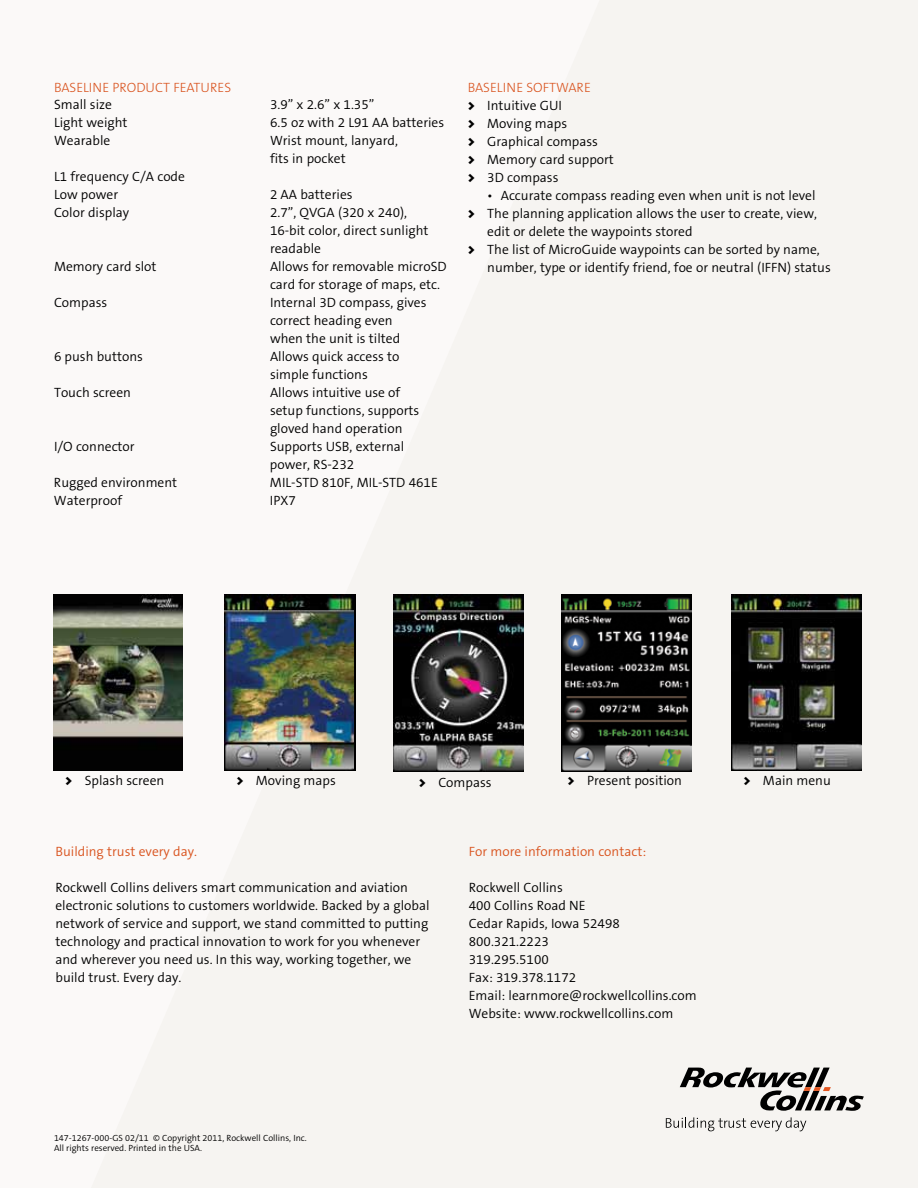
<style>
.page{position:relative;width:918px;height:1188px;background:#f6f4f1}
.page>*{position:absolute;margin:0;border:0;box-sizing:border-box;transform-origin:0 0}
.t1{font:300 13.5px/18px "The Sans B4";color:#000}
.t2{font:300 13.5px "The Sans B4";color:#d9531e}
.t3{font:300 13.5px "The Sans B3";color:#d9531e}
.t4{font:300 9px/10.8px "The Sans B4";color:#000}
.s1{font-family:"The Sans B9";font-weight:900}
</style>
<div class="page">
<svg style="left:666px;top:1117px;width:140px;height:14px"></svg>
<svg style="left:680px;top:1068px;width:184px;height:43px"></svg>
<img style="left:224px;top:594px;width:130px;height:176px">
<img style="left:394px;top:595px;width:129px;height:176px">
<img style="left:731px;top:594px;width:130px;height:176px">
<img style="left:562px;top:595px;width:129px;height:176px">
<img style="left:53px;top:594px;width:130px;height:176px">
<p class="t3" style="left:54px;top:78px;width:177px">BASELINE PRODUCT FEATURES</p>
<p class="t1" style="left:54px;top:96px;width:60px">Small size</p>
<p class="t1" style="left:270px;top:96px;width:106px">3.9” x 2.6” x 1.35”</p>
<p class="t1" style="left:54px;top:114px;width:75px">Light weight</p>
<p class="t1" style="left:270px;top:114px;width:176px">6.5 oz with 2 L91 AA batteries</p>
<p class="t1" style="left:54px;top:132px;width:58px">Wearable</p>
<p class="t1" style="left:270px;top:132px;width:129px">Wrist mount, lanyard, fits in pocket</p>
<p class="t1" style="left:54px;top:168px;width:132px">L1 frequency C/A code<br>Low power</p>
<p class="t1" style="left:270px;top:186px;width:84px">2 AA batteries</p>
<p class="t1" style="left:54px;top:204px;width:77px">Color display</p>
<p class="t1" style="left:270px;top:204px;width:160px">2.7”, QVGA (320 x 240),<br>16-bit color, direct sunlight readable</p>
<p class="t1" style="left:54px;top:258px;width:104px">Memory card slot</p>
<p class="t1" style="left:270px;top:258px;width:178px">Allows for removable microSD card for storage of maps, etc.</p>
<p class="t1" style="left:54px;top:294px;width:55px">Compass</p>
<p class="t1" style="left:270px;top:294px;width:158px">Internal 3D compass, gives correct heading even when the unit is tilted</p>
<p class="t1" style="left:54px;top:348px;width:90px">6 push buttons</p>
<p class="t1" style="left:270px;top:348px;width:131px">Allows quick access to simple functions</p>
<p class="t1" style="left:54px;top:384px;width:79px">Touch screen</p>
<p class="t1" style="left:270px;top:384px;width:151px">Allows intuitive use of setup functions, supports gloved hand operation</p>
<p class="t1" style="left:54px;top:438px;width:82px">I/O connector</p>
<p class="t1" style="left:270px;top:438px;width:136px">Supports USB, external power, RS-232</p>
<p class="t1" style="left:54px;top:474px;width:125px">Rugged environment</p>
<p class="t1" style="left:270px;top:474px;width:169px">MIL-STD 810F, MIL-STD 461E</p>
<p class="t1" style="left:54px;top:492px;width:70px">Waterproof</p>
<p class="t1" style="left:270px;top:492px;width:27px">IPX7</p>
<p class="t3" style="left:468px;top:78px;width:125px">BASELINE SOFTWARE</p>
<p class="t1" style="left:468px;top:96px;width:148px"><span class="s1">&gt;</span> Intuitive GUI<br><span class="s1">&gt;</span> Moving maps<br><span class="s1">&gt;</span> Graphical compass<br><span class="s1">&gt;</span> Memory card support <span class="s1">&gt;</span> 3D compass</p>
<p class="t1" style="left:487px;top:186px;width:330px">• Accurate compass reading even when unit is not level</p>
<p class="t1" style="left:468px;top:204px;width:351px"><span class="s1">&gt;</span> The planning application allows the user to create, view,</p>
<p class="t1" style="left:487px;top:222px;width:207px">edit or delete the waypoints stored</p>
<p class="t1" style="left:468px;top:240px;width:354px"><span class="s1">&gt;</span> The list of MicroGuide waypoints can be sorted by name,</p>
<p class="t1" style="left:487px;top:258px;width:345px">number, type or identify friend, foe or neutral (IFFN) status</p>
<p class="t1" style="left:65px;top:771px;width:101px"><span class="s1">&gt;</span> Splash screen</p>
<p class="t1" style="left:236px;top:772px;width:101px"><span class="s1">&gt;</span> Moving maps</p>
<p class="t1" style="left:419px;top:773px;width:74px"><span class="s1">&gt;</span> Compass</p>
<p class="t1" style="left:568px;top:772px;width:116px"><span class="s1">&gt;</span> Present position</p>
<p class="t1" style="left:743px;top:771px;width:89px"><span class="s1">&gt;</span> Main menu</p>
<p class="t2" style="left:55px;top:843px;width:143px">Building trust every day.</p>
<p class="t1" style="left:55px;top:879px;width:376px">Rockwell Collins delivers smart communication and aviation electronic solutions to customers worldwide. Backed by a global network of service and support, we stand committed to putting technology and practical innovation to work for you whenever and wherever you need us. In this way, working together, we build trust. Every day.</p>
<p class="t2" style="left:469px;top:843px;width:179px">For more information contact:</p>
<p class="t1" style="left:469px;top:878px;width:230px">Rockwell Collins<br>400 Collins Road NE<br>Cedar Rapids, Iowa 52498<br>800.321.2223<br>319.295.5100<br>Fax: 319.378.1172<br>Email: learnmore@rockwellcollins.com<br>Website: www.rockwellcollins.com</p>
<p class="t4" style="left:54px;top:1132px;width:254px">147-1267-000-GS 02/11 © Copyright 2011, Rockwell Collins, Inc.<br>All rights reserved. Printed in the USA.</p>
</div>
